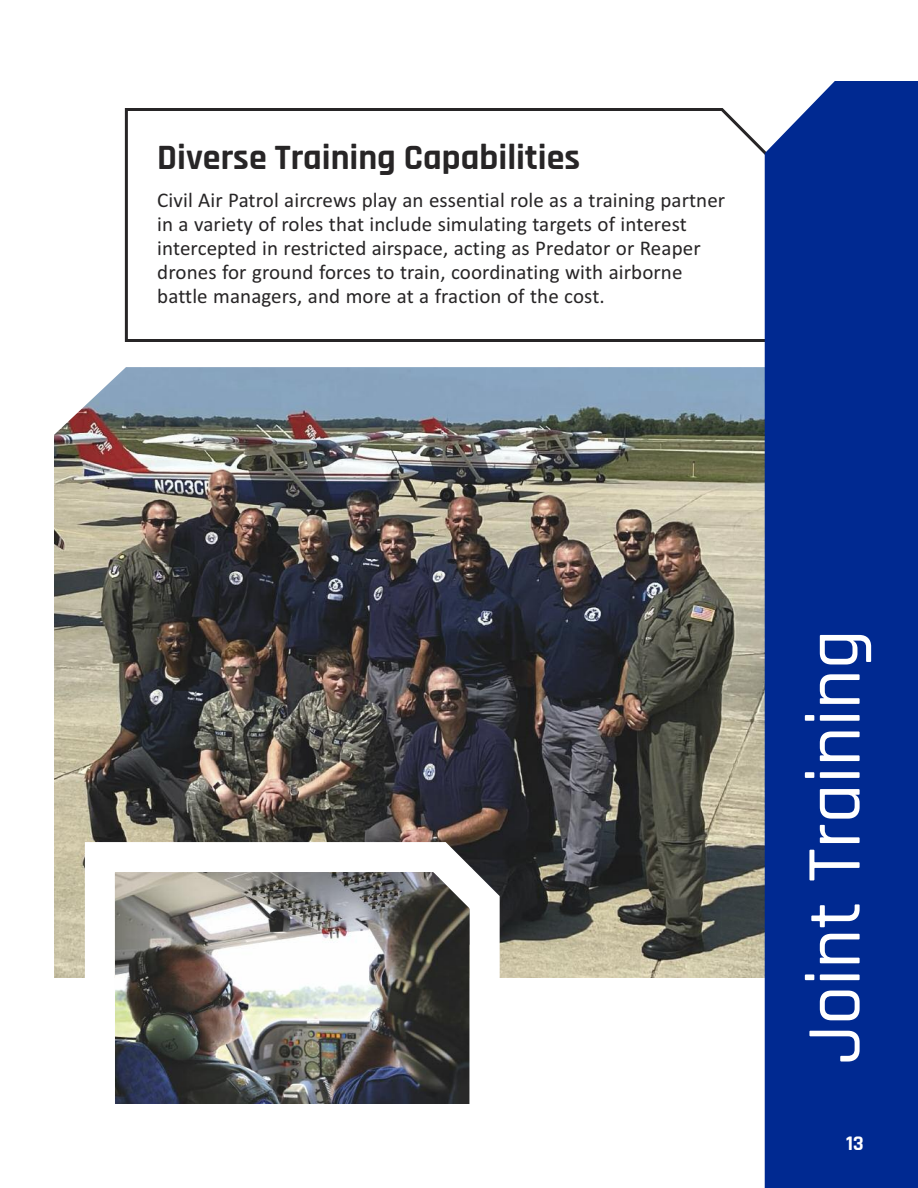
<style>
.page{position:relative;width:918px;height:1188px;background:#fff}
.page>*{position:absolute;margin:0;border:0;box-sizing:border-box;transform-origin:0 0}
.t1{font:500 78px "Rajdhani";color:#fff}
.t2{font:700 36px "Rajdhani";color:#272526}
.t3{font:21px/24px "Calibri";letter-spacing:.005em;color:#272526}
.t4{font:700 21px "Rajdhani";color:#fff}
</style>
<div class="page">
<svg style="left:125px;top:108px;width:640px;height:234px"></svg>
<img style="left:54px;top:367px;width:711px;height:611px">
<div style="left:765px;top:81px;width:153px;height:1107px;background:#002991"></div>
<img style="left:85px;top:842px;width:415px;height:262px">
<h2 class="t2" style="left:157px;top:136px;width:425px">Diverse Training Capabilities</h2>
<p class="t3" style="left:157px;top:187px;width:569px">Civil Air Patrol aircrews play an essential role as a training partner in a variety of roles that include simulating targets of interest intercepted in restricted airspace, acting as Predator or Reaper drones for ground forces to train, coordinating with airborne battle managers, and more at a fraction of the cost.</p>
<h1 class="t1" style="left:789px;top:1064px;width:436px;rotate:-90deg">Joint Training</h1>
<p class="t4" style="left:846px;top:1130px;width:19px">13</p>
</div>
